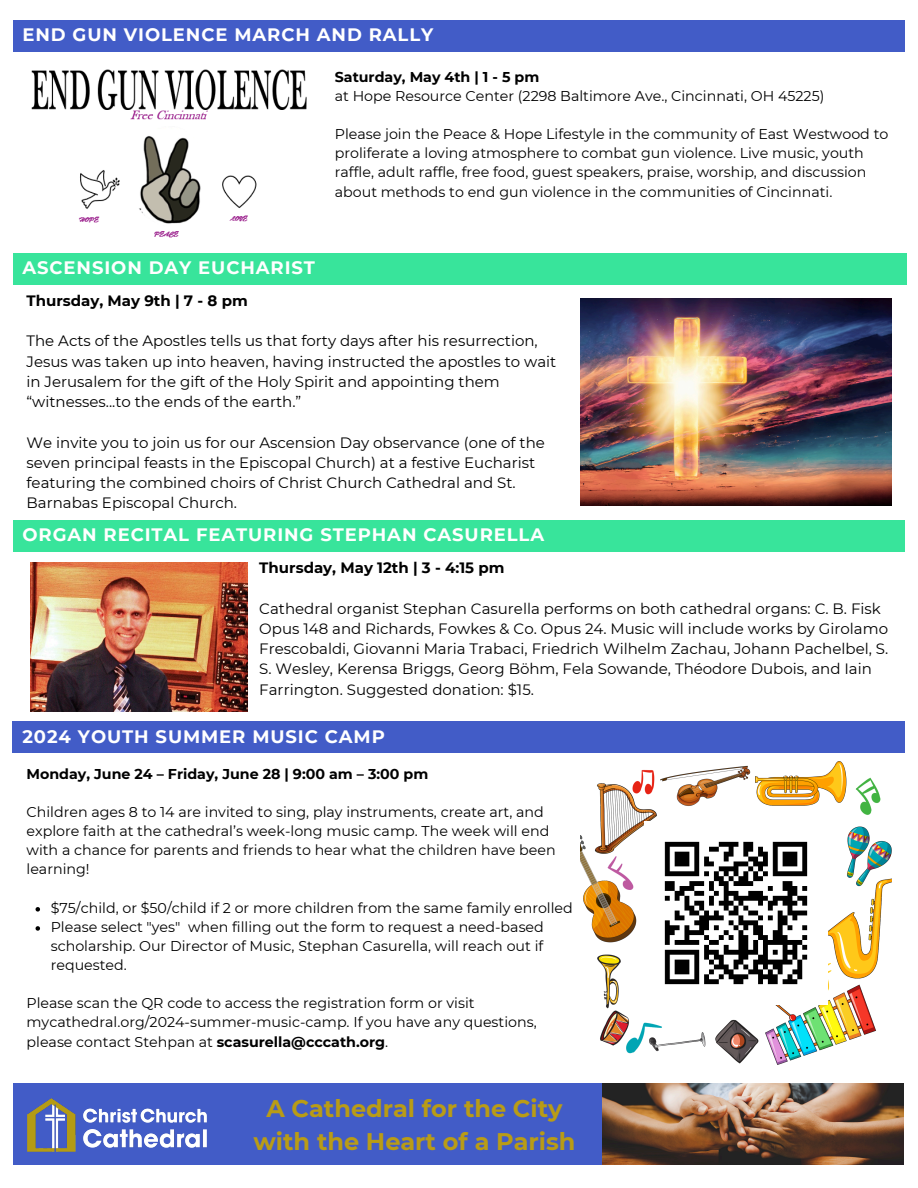
<style>
.page{position:relative;width:918px;height:1188px;background:#fff}
.page>*{position:absolute;margin:0;border:0;box-sizing:border-box;transform-origin:0 0}
.t1{font:700 24px/32.7px "Montserrat";color:#b99c16;text-align:center}
.t2{font:700 18px "Montserrat";letter-spacing:.05em;color:#fff}
.t3{font:15px/20.2px "Montserrat";color:#000}
.t4{font:700 15px "Montserrat";color:#000}
.t5{font:14.25px/19.2px "Montserrat";color:#000}
.t6{font:700 14.25px "Montserrat";color:#000}
.s1{font-weight:700}
</style>
<div class="page">
<div style="left:13px;top:1084px;width:884px;height:81px;background:#425cc7"></div>
<img style="left:27px;top:1098px;width:180px;height:54px">
<img style="left:602px;top:1084px;width:302px;height:81px">
<div style="left:13px;top:20px;width:891px;height:32px;background:#425cc7"></div>
<div style="left:13px;top:520px;width:891px;height:32px;background:#38e49b"></div>
<div style="left:13px;top:253px;width:893px;height:31px;background:#38e49b"></div>
<div style="left:13px;top:721px;width:892px;height:32px;background:#425cc7"></div>
<img style="left:31px;top:69px;width:276px;height:169px">
<img style="left:581px;top:299px;width:310px;height:207px">
<img style="left:30px;top:562px;width:217px;height:150px">
<img style="left:581px;top:761px;width:310px;height:304px">
<img style="left:644px;top:821px;width:184px;height:184px">
<svg style="left:36px;top:907px;width:4px;height:5px"></svg>
<svg style="left:36px;top:926px;width:4px;height:5px"></svg>
<p class="t2" style="left:22px;top:23px;width:412px">END GUN VIOLENCE MARCH AND RALLY</p>
<p class="t6" style="left:335px;top:68px;width:206px">Saturday, May 4th | 1 - 5 pm</p>
<h2 class="t5" style="left:335px;top:86px;width:491px">at Hope Resource Center (2298 Baltimore Ave., Cincinnati, OH 45225)</h2>
<p class="t5" style="left:335px;top:125px;width:555px">Please join the Peace &amp; Hope Lifestyle in the community of East Westwood to proliferate a loving atmosphere to combat gun violence. Live music, youth raffle, adult raffle, free food, guest speakers, praise, worship, and discussion about methods to end gun violence in the communities of Cincinnati.</p>
<p class="t2" style="left:22px;top:256px;width:294px">ASCENSION DAY EUCHARIST</p>
<h3 class="t4" style="left:27px;top:291px;width:223px">Thursday, May 9th | 7 - 8 pm</h3>
<p class="t3" style="left:27px;top:331px;width:531px">The Acts of the Apostles tells us that forty days after his resurrection,<br>Jesus was taken up into heaven, having instructed the apostles to wait</p>
<h2 class="t3" style="left:27px;top:371px;width:475px">in Jerusalem for the gift of the Holy Spirit and appointing them “witnesses...to the ends of the earth.”</h2>
<h3 class="t3" style="left:27px;top:432px;width:520px">We invite you to join us for our Ascension Day observance (one of the seven principal feasts in the Episcopal Church) at a festive Eucharist featuring the combined choirs of Christ Church Cathedral and St.<br>Barnabas Episcopal Church.</h3>
<p class="t2" style="left:22px;top:524px;width:523px">ORGAN RECITAL FEATURING STEPHAN CASURELLA</p>
<h1 class="t4" style="left:259px;top:558px;width:247px">Thursday, May 12th | 3 - 4:15 pm</h1>
<p class="t3" style="left:259px;top:598px;width:630px">Cathedral organist Stephan Casurella performs on both cathedral organs: C. B. Fisk Opus 148 and Richards, Fowkes &amp; Co. Opus 24. Music will include works by Girolamo Frescobaldi, Giovanni Maria Trabaci, Friedrich Wilhelm Zachau, Johann Pachelbel, S.<br>S. Wesley, Kerensa Briggs, Georg Böhm, Fela Sowande, Théodore Dubois, and Iain Farrington. Suggested donation: $15.</p>
<p class="t2" style="left:22px;top:725px;width:364px">2024 YOUTH SUMMER MUSIC CAMP</p>
<p class="t6" style="left:27px;top:765px;width:403px">Monday, June 24 – Friday, June 28 | 9:00 am – 3:00 pm</p>
<p class="t5" style="left:27px;top:802px;width:531px">Children ages 8 to 14 are invited to sing, play instruments, create art, and explore faith at the cathedral’s week-long music camp. The week will end with a chance for parents and friends to hear what the children have been learning!</p>
<p class="t5" style="left:51px;top:898px;width:524px">$75/child, or $50/child if 2 or more children from the same family enrolled</p>
<p class="t5" style="left:51px;top:917px;width:495px;text-align:justify">Please select "yes" when filling out the form to request a need-based scholarship. Our Director of Music, Stephan Casurella, will reach out if requested.</p>
<p class="t5" style="left:27px;top:994px;width:512px">Please scan the QR code to access the registration form or visit mycathedral.org/2024-summer-music-camp. If you have any questions, please contact Stehpan at <span class="s1">scasurella@cccath.org</span>.</p>
<p class="t1" style="left:254px;top:1093px;width:324px">A Cathedral for the City with the Heart of a Parish</p>
</div>
